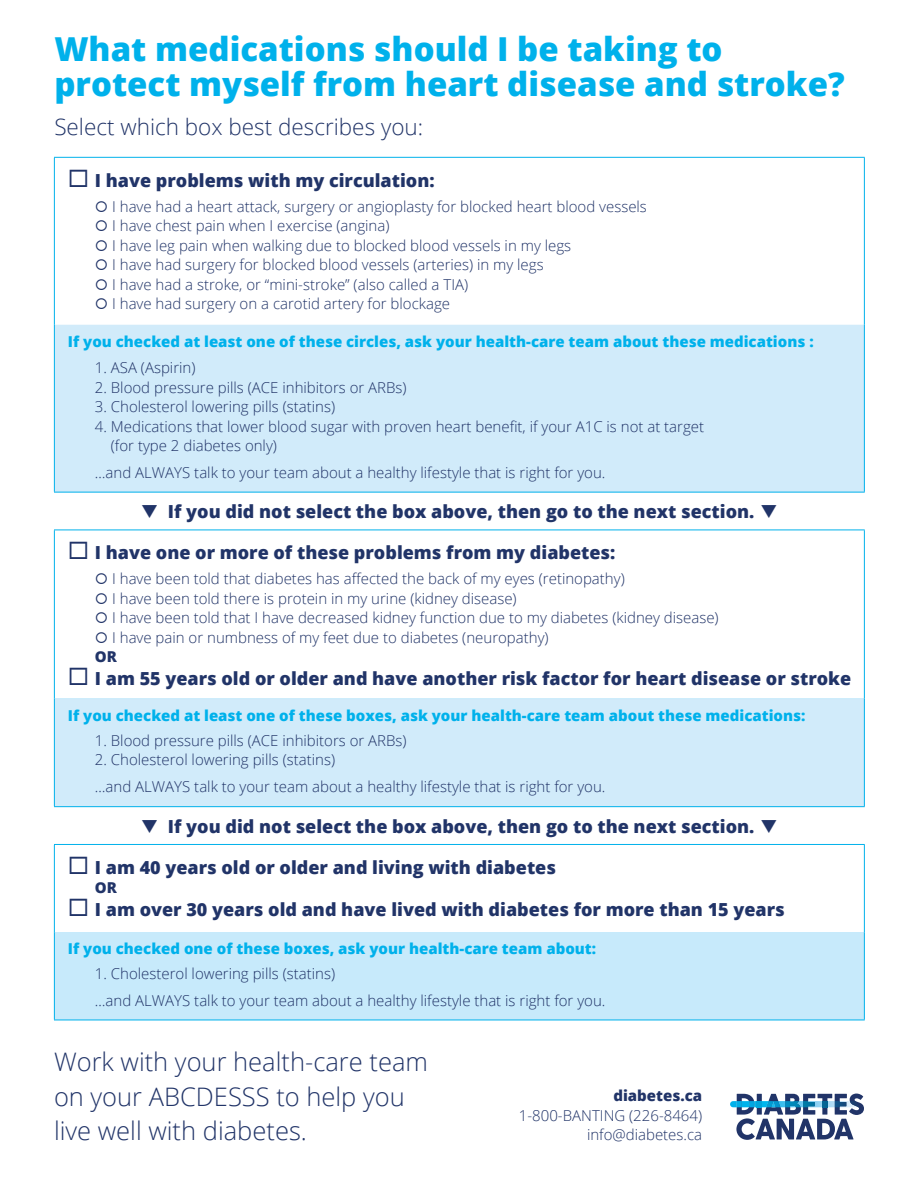
<style>
.page{position:relative;width:918px;height:1188px;background:#fff}
.page>*{position:absolute;margin:0;border:0;box-sizing:border-box;transform-origin:0 0}
.t1{font:800 33px/34.5px "Open Sans";color:#00b1eb}
.t2{font:300 25.5px/34.5px "Open Sans";color:#213468}
.t3{font:300 22.5px "Open Sans";color:#213468}
.t4{font:800 18px "Open Sans";color:#213468}
.t5{font:300 15px/19.5px "Open Sans";color:#213468}
.t6{font:800 15px "Open Sans";color:#00b1eb}
.t7{font:800 15px "Open Sans";color:#213468}
.s1{font-weight:800}
</style>
<div class="page">
<svg style="left:54px;top:325px;width:810px;height:481px;fill:#d1ebfa"></svg>
<div style="left:54px;top:932px;width:810px;height:88px;background:#c7eafb"></div>
<hr style="left:55px;top:698px;width:809px;height:1px;background:#c7eafb">
<hr style="left:54px;top:844px;width:811px;height:1px;background:#00b1eb">
<hr style="left:54px;top:845px;width:1px;height:87px;background:#00b1eb">
<hr style="left:864px;top:845px;width:1px;height:87px;background:#00b1eb">
<hr style="left:54px;top:932px;width:1px;height:88px;background:#00b1eb">
<hr style="left:864px;top:932px;width:1px;height:88px;background:#00b1eb">
<hr style="left:54px;top:1020px;width:811px;height:1px;background:#00b1eb">
<hr style="left:54px;top:530px;width:811px;height:1px;background:#00b1eb">
<hr style="left:54px;top:530px;width:1px;height:169px;background:#00b1eb">
<hr style="left:864px;top:530px;width:1px;height:169px;background:#00b1eb">
<hr style="left:54px;top:699px;width:1px;height:107px;background:#00b1eb">
<hr style="left:864px;top:699px;width:1px;height:107px;background:#00b1eb">
<hr style="left:54px;top:806px;width:811px;height:1px;background:#00b1eb">
<hr style="left:54px;top:157px;width:811px;height:1px;background:#00b1eb">
<hr style="left:54px;top:158px;width:1px;height:167px;background:#00b1eb">
<hr style="left:864px;top:158px;width:1px;height:167px;background:#00b1eb">
<hr style="left:54px;top:325px;width:1px;height:167px;background:#00b1eb">
<hr style="left:864px;top:325px;width:1px;height:167px;background:#00b1eb">
<hr style="left:54px;top:492px;width:811px;height:1px;background:#00b1eb">
<img style="left:730px;top:1101px;width:6px;height:6px">
<svg style="left:736px;top:1094px;width:128px;height:46px"></svg>
<h1 class="t1" style="left:54px;top:30px;width:792px">What medications should I be taking to protect myself from heart disease and stroke?</h1>
<h3 class="t3" style="left:54px;top:111px;width:370px">Select which box best describes you:</h3>
<p class="t4" style="left:68px;top:166px;width:368px">◻ I have problems with my circulation:</p>
<p class="t5" style="left:95px;top:196px;width:554px">○ I have had a heart attack, surgery or angioplasty for blocked heart blood vessels</p>
<p class="t5" style="left:95px;top:215px;width:296px">○ I have chest pain when I exercise (angina)</p>
<p class="t5" style="left:95px;top:235px;width:478px">○ I have leg pain when walking due to blocked blood vessels in my legs</p>
<p class="t5" style="left:95px;top:254px;width:450px">○ I have had surgery for blocked blood vessels (arteries) in my legs</p>
<p class="t5" style="left:95px;top:274px;width:375px">○ I have had a stroke, or “mini-stroke” (also called a TIA)</p>
<p class="t5" style="left:95px;top:293px;width:357px">○ I have had surgery on a carotid artery for blockage</p>
<p class="t6" style="left:68px;top:330px;width:747px">If you checked at least one of these circles, ask your health-care team about these medications :</p>
<p class="t5" style="left:95px;top:358px;width:102px">1. ASA (Aspirin)</p>
<p class="t5" style="left:95px;top:377px;width:313px">2. Blood pressure pills (ACE inhibitors or ARBs)</p>
<p class="t5" style="left:95px;top:397px;width:242px">3. Cholesterol lowering pills (statins)</p>
<p class="t5" style="left:111px;top:416px;width:595px;text-indent:-16px">4. Medications that lower blood sugar with proven heart benefit, if your A1C is not at target (for type 2 diabetes only)</p>
<p class="t5" style="left:95px;top:462px;width:512px">…and ALWAYS talk to your team about a healthy lifestyle that is right for you.</p>
<p class="t4" style="left:141px;top:498px;width:638px">❑ If you did not select the box above, then go to the next section. ❑</p>
<p class="t4" style="left:68px;top:539px;width:549px">◻ I have one or more of these problems from my diabetes:</p>
<p class="t5" style="left:95px;top:569px;width:531px">○ I have been told that diabetes has affected the back of my eyes (retinopathy)</p>
<p class="t5" style="left:95px;top:588px;width:423px">○ I have been told there is protein in my urine (kidney disease)</p>
<p class="t5" style="left:95px;top:608px;width:625px">○ I have been told that I have decreased kidney function due to my diabetes (kidney disease)</p>
<p class="t5" style="left:95px;top:627px;width:455px">○ I have pain or numbness of my feet due to diabetes (neuropathy)<br><span class="s1">OR</span></p>
<p class="t4" style="left:68px;top:664px;width:785px">◻ I am 55 years old or older and have another risk factor for heart disease or stroke</p>
<p class="t6" style="left:68px;top:704px;width:739px">If you checked at least one of these boxes, ask your health-care team about these medications:</p>
<p class="t5" style="left:95px;top:730px;width:313px">1. Blood pressure pills (ACE inhibitors or ARBs)</p>
<p class="t5" style="left:95px;top:746px;width:512px;line-height:26.2px">2. Cholesterol lowering pills (statins)<br>…and ALWAYS talk to your team about a healthy lifestyle that is right for you.</p>
<p class="t4" style="left:141px;top:812px;width:638px">❑ If you did not select the box above, then go to the next section. ❑</p>
<p class="t4" style="left:68px;top:854px;width:490px">◻ I am 40 years old or older and living with diabetes</p>
<p class="t7" style="left:95px;top:876px;width:24px">OR</p>
<p class="t4" style="left:68px;top:896px;width:718px">◻ I am over 30 years old and have lived with diabetes for more than 15 years</p>
<p class="t6" style="left:68px;top:938px;width:530px">If you checked one of these boxes, ask your health-care team about:</p>
<p class="t5" style="left:95px;top:960px;width:512px;line-height:26.2px">1. Cholesterol lowering pills (statins)<br>…and ALWAYS talk to your team about a healthy lifestyle that is right for you.</p>
<h2 class="t2" style="left:54px;top:1044px;width:376px">Work with your health-care team on your ABCDESSS to help you live well with diabetes.</h2>
<p class="t7" style="left:613px;top:1084px;width:90px">diabetes.ca</p>
<p class="t5" style="left:519px;top:1105px;width:185px;text-align:right">1-800-BANTING (226-8464) info@diabetes.ca</p>
</div>
